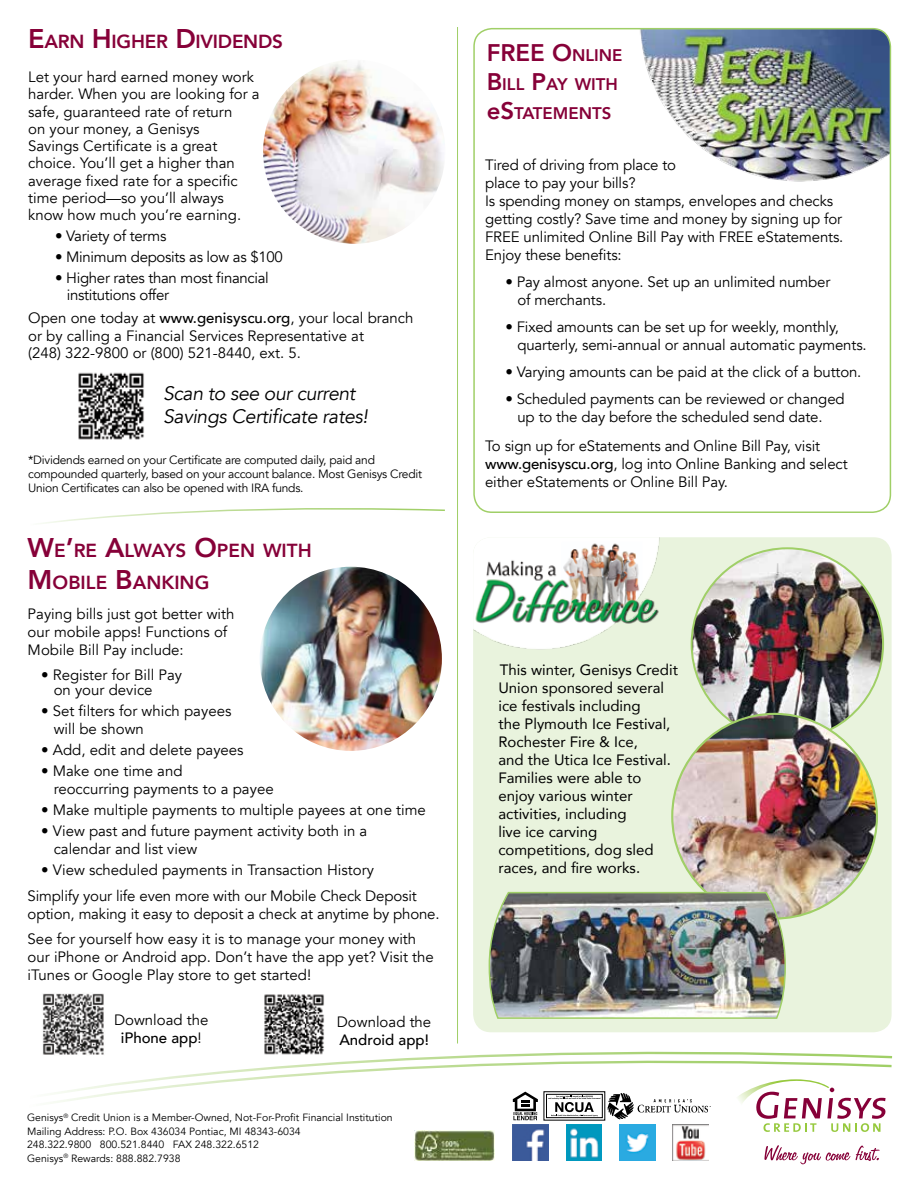
<style>
.page{position:relative;width:918px;height:1188px;background:#fff}
.page>*{position:absolute;margin:0;border:0;box-sizing:border-box;transform-origin:0 0}
.t1{font:800 24px "Avenir";color:#860038}
.t2{font:italic 19.5px/23.4px "Avenir";letter-spacing:-.02em;color:#000}
.t3{font:800 18.9px/32.4px "Avenir";color:#860038}
.t4{font:800 16.8px/28.8px "Avenir";color:#860038}
.t5{font:15px/18px "Avenir";color:#000}
.t6{font:15px/18px "Avenir";color:#000}
.t7{font:15px/17.2px "Avenir";letter-spacing:-.02em;color:#000}
.t8{font:500 15px "Avenir";color:#000}
.t9{font:12px/14.4px "Avenir";letter-spacing:-.02em;color:#000}
.t10{font:10.5px/13.5px "Avenir";color:#000}
.s1{font-size:27px}
.s2{font-weight:500}
.s3{font-size:24px}
</style>
<div class="page">
<img style="left:640px;top:29px;width:250px;height:153px">
<div style="left:473px;top:28px;width:418px;height:485px;border:2px solid #a0cf67;border-radius:18px"></div>
<div style="left:473px;top:537px;width:419px;height:495px;background:#e9f3dd;border-radius:18px"></div>
<img style="left:473px;top:537px;width:265px;height:153px">
<img style="left:607px;top:1109px;width:101px;height:10px">
<svg style="left:546px;top:1109px;width:57px;height:9px"></svg>
<svg style="left:548px;top:1109px;width:53px;height:8px"></svg>
<svg style="left:513px;top:1109px;width:25px;height:11px"></svg>
<img style="left:415px;top:1131px;width:79px;height:30px">
<svg style="left:50px;top:1101px;width:661px;height:8px"></svg>
<svg style="left:50px;top:1051px;width:843px;height:50px"></svg>
<svg style="left:725px;top:1074px;width:161px;height:58px"></svg>
<svg style="left:764px;top:1145px;width:86px;height:19px"></svg>
<svg style="left:856px;top:1146px;width:24px;height:15px"></svg>
<img style="left:513px;top:1125px;width:35px;height:36px">
<img style="left:566px;top:1125px;width:36px;height:36px">
<img style="left:619px;top:1125px;width:36px;height:36px">
<img style="left:673px;top:1125px;width:35px;height:36px">
<svg style="left:40px;top:508px;width:405px;height:16px"></svg>
<img style="left:263px;top:60px;width:181px;height:184px">
<img style="left:692px;top:548px;width:191px;height:192px;border-radius:96px">
<hr style="left:457px;top:27px;width:1px;height:1017px;background:#a0cf67">
<img style="left:672px;top:714px;width:205px;height:205px;border-radius:102px">
<img style="left:488px;top:891px;width:299px;height:128px">
<img style="left:260px;top:567px;width:182px;height:184px">
<img style="left:78px;top:372px;width:66px;height:68px">
<img style="left:42px;top:993px;width:66px;height:65px">
<img style="left:260px;top:994px;width:68px;height:64px">
<p class="t3" style="left:28px;top:24px;width:243px"><span class="s1">E</span>ARN <span class="s1">H</span> IGHER <span class="s1">D</span>IVIDENDS</p>
<p class="t5" style="left:28px;top:69px;width:233px;line-height:17.2px">Let your hard earned money work harder. When you are looking for a safe, guaranteed rate of return<br>on your money, a Genisys<br>Savings Certificate is a great choice. You’ll get a higher than average fixed rate for a specific time period—so you’ll always know how much you’re earning.</p>
<p class="t7" style="left:55px;top:228px;width:113px">• Variety of terms</p>
<p class="t7" style="left:55px;top:249px;width:229px">• Minimum deposits as low as $100</p>
<p class="t7" style="left:67px;top:270px;width:204px;text-indent:-12px">• Higher rates than most financial institutions offer</p>
<p class="t5" style="left:28px;top:309px;width:387px">Open one today at <span class="s2">www.genisyscu.org</span>, your local branch or by calling a Financial Services Representative at<br>(248) 322-9800 or (800) 521-8440, ext. 5.</p>
<h2 class="t2" style="left:163px;top:382px;width:206px">Scan to see our current<br>Savings Certificate rates!</h2>
<p class="t9" style="left:28px;top:452px;width:395px">*Dividends earned on your Certificate are computed daily, paid and compounded quarterly, based on your account balance. Most Genisys Credit<br>Union Certificates can also be opened with IRA funds.</p>
<p class="t3" style="left:28px;top:533px;width:286px"><span class="s1">W</span>E<span class="s1">’</span>RE <span class="s1">A</span>LWAYS <span class="s1">O</span>PEN WITH<br><span class="s1">M</span>OBILE <span class="s1">B</span>ANKING</p>
<p class="t5" style="left:28px;top:605px;width:208px">Paying bills just got better with our mobile apps! Functions of<br>Mobile Bill Pay include:</p>
<p class="t5" style="left:54px;top:668px;width:130px;line-height:15px;text-indent:-13px">• Register for Bill Pay on your device</p>
<p class="t5" style="left:54px;top:702px;width:179px;text-indent:-13px">• Set filters for which payees will be shown</p>
<p class="t5" style="left:41px;top:741px;width:204px">• Add, edit and delete payees</p>
<p class="t5" style="left:54px;top:762px;width:222px;text-indent:-13px">• Make one time and<br>reoccurring payments to a payee</p>
<p class="t5" style="left:41px;top:801px;width:386px">• Make multiple payments to multiple payees at one time</p>
<p class="t5" style="left:54px;top:822px;width:315px;text-indent:-13px">• View past and future payment activity both in a calendar and list view</p>
<p class="t5" style="left:28px;top:857px;width:391px;line-height:25.5px;text-indent:14px">• View scheduled payments in Transaction History<br>Simplify your life even more with our Mobile Check Deposit</p>
<p class="t5" style="left:28px;top:901px;width:414px;line-height:25.5px">option, making it easy to deposit a check at anytime by phone.<br>See for yourself how easy it is to manage your money with</p>
<p class="t5" style="left:28px;top:948px;width:408px">our iPhone or Android app. Don’t have the app yet? Visit the iTunes or Google Play store to get started!</p>
<p class="t5" style="left:114px;top:1011px;width:96px;text-align:center">Download the <span class="s2">iPhone app</span>!</p>
<p class="t5" style="left:337px;top:1013px;width:96px">Download the</p>
<p class="t8" style="left:339px;top:1026px;width:91px">Android app!</p>
<p class="t10" style="left:27px;top:1111px;width:367px">Genisys<sup>®</sup> Credit Union is a Member-Owned, Not-For-Profit Financial Institution Mailing Address: P.O. Box 436034 Pontiac, MI 48343-6034<br>248.322.9800 800.521.8440 FAX 248.322.6512<br>Genisys<sup>®</sup> Rewards: 888.882.7938</p>
<p class="t4" style="left:487px;top:40px;width:137px;text-indent:65px"><span class="s3">O</span>NLINE<br><span class="s3">B</span>ILL <span class="s3">P</span>AY WITH <span class="s3">e</span><span class="s3">S</span>TATEM ENTS</p>
<p class="t5" style="left:485px;top:156px;width:360px">Tired of driving from place to<br>place to pay your bills?<br>Is spending money on stamps, envelopes and checks getting costly? Save time and money by signing up for FREE unlimited Online Bill Pay with FREE eStatements.<br>Enjoy these benefits:</p>
<p class="t5" style="left:517px;top:273px;width:315px;text-indent:-12px">• Pay almost anyone. Set up an unlimited number of merchants.</p>
<p class="t5" style="left:517px;top:318px;width:351px;text-indent:-12px">• Fixed amounts can be set up for weekly, monthly, quarterly, semi-annual or annual automatic payments.</p>
<p class="t5" style="left:505px;top:363px;width:358px">• Varying amounts can be paid at the click of a button.</p>
<p class="t5" style="left:517px;top:390px;width:329px;text-indent:-12px">• Scheduled payments can be reviewed or changed up to the day before the scheduled send date.</p>
<p class="t5" style="left:485px;top:437px;width:364px">To sign up for eStatements and Online Bill Pay, visit <span class="s2">www.genisyscu.org</span>, log into Online Banking and select either eStatements or Online Bill Pay.</p>
<h1 class="t1" style="left:487px;top:31px;width:29px">FREE</h1>
<p class="t6" style="left:498px;top:661px;width:181px">This winter, Genisys Credit<br>Union sponsored several ice festivals including<br>the Plymouth Ice Festival,<br>Rochester Fire &amp; Ice,<br>and the Utica Ice Festival.<br>Families were able to enjoy various winter activities, including<br>live ice carving competitions, dog sled races, and fire works.</p>
</div>
